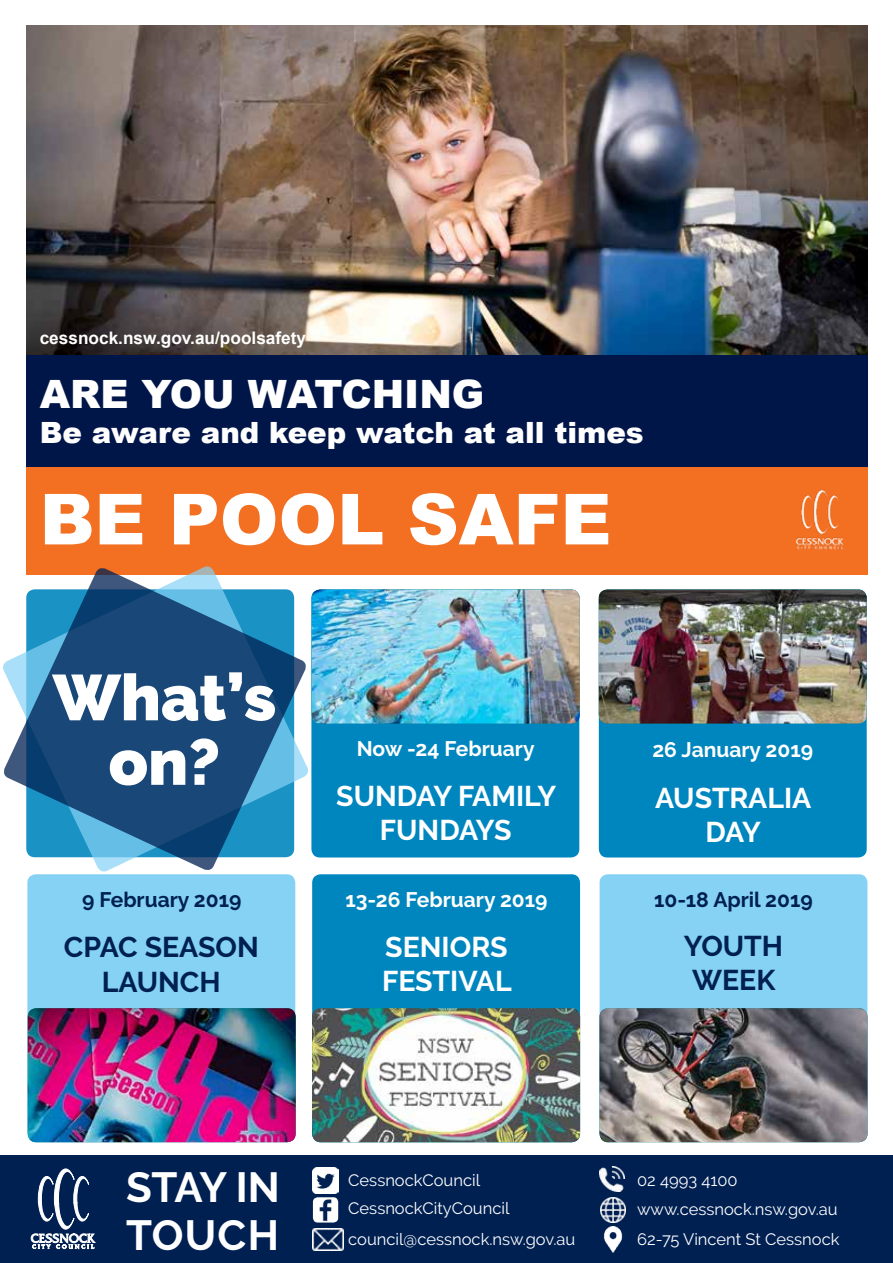
<style>
.page{position:relative;width:893px;height:1263px;background:#fff}
.page>*{position:absolute;margin:0;border:0;box-sizing:border-box;transform-origin:0 0}
.t1{font:900 70.5px "Arial";color:#fff}
.t2{font:900 64.5px/64.5px "Raleway";color:#fff;text-align:center}
.t3{font:700 42px/48px "Raleway";color:#fff}
.t4{font:900 39px "Arial";color:#fff}
.t5{font:900 29.25px "Arial";color:#fff}
.t6{font:700 28.5px/34.2px "Raleway";color:#fff;text-align:center}
.t7{font:700 28.5px/34.2px "Raleway";color:#002052}
.t8{font:700 21px "Raleway";color:#fff}
.t9{font:700 21px "Raleway";color:#002052}
.t10{font:700 17.25px "Arial";color:#fff}
.t11{font:16.5px "Raleway";color:#fff}
</style>
<div class="page">
<div style="left:311px;top:590px;width:268px;height:267px;background:#0086be;border-radius:9px"></div>
<img style="left:312px;top:590px;width:268px;height:133px">
<div style="left:27px;top:874px;width:268px;height:268px;background:#85d2f5;border-radius:9px"></div>
<img style="left:28px;top:1008px;width:268px;height:134px">
<div style="left:600px;top:874px;width:267px;height:268px;background:#85d2f5;border-radius:9px"></div>
<img style="left:26px;top:26px;width:841px;height:330px">
<div style="left:26px;top:356px;width:841px;height:124px;background:#001548"></div>
<div style="left:26px;top:468px;width:841px;height:107px;background:#f36f21"></div>
<img style="left:796px;top:490px;width:48px;height:60px">
<div style="left:0;top:1156px;width:893px;height:107px;background:#002052"></div>
<img style="left:313px;top:1168px;width:25px;height:25px">
<img style="left:313px;top:1197px;width:25px;height:25px">
<svg style="left:30px;top:1168px;width:66px;height:82px"></svg>
<img style="left:600px;top:1166px;width:25px;height:25px">
<img style="left:313px;top:1229px;width:30px;height:21px">
<img style="left:601px;top:1197px;width:25px;height:25px">
<img style="left:603px;top:1227px;width:20px;height:25px">
<div style="left:599px;top:590px;width:268px;height:267px;background:#0086be;border-radius:9px"></div>
<img style="left:599px;top:590px;width:268px;height:133px">
<svg style="left:3px;top:566px;width:305px;height:306px;fill:#194777"></svg>
<div style="left:312px;top:874px;width:268px;height:268px;background:#0086be;border-radius:9px"></div>
<img style="left:312px;top:1008px;width:268px;height:134px">
<img style="left:600px;top:1008px;width:267px;height:134px">
<p class="t10" style="left:40px;top:326px;width:268px">cessnock.nsw.gov.au/poolsafety</p>
<h3 class="t4" style="left:40px;top:366px;width:446px">ARE YOU WATCHING</h3>
<h3 class="t5" style="left:40px;top:412px;width:606px">Be aware and keep watch at all times</h3>
<h1 class="t1" style="left:40px;top:468px;width:573px">BE POOL SAFE</h1>
<h2 class="t2" style="left:53px;top:665px;width:225px">What’s on?</h2>
<p class="t8" style="left:357px;top:736px;width:179px">Now -24 February</p>
<h3 class="t6" style="left:336px;top:779px;width:221px">SUNDAY FAMILY<br>FUNDAYS</h3>
<p class="t8" style="left:652px;top:738px;width:162px">26 January 2019</p>
<h3 class="t6" style="left:655px;top:781px;width:158px">AUSTRALIA<br>DAY</h3>
<p class="t9" style="left:82px;top:888px;width:161px">9 February 2019</p>
<h3 class="t7" style="left:64px;top:930px;width:197px;text-align:center">CPAC SEASON<br>LAUNCH</h3>
<p class="t8" style="left:345px;top:888px;width:204px">13-26 February 2019</p>
<p class="t9" style="left:654px;top:888px;width:160px">10-18 April 2019</p>
<h3 class="t6" style="left:382px;top:930px;width:131px;text-align:left">SENIORS<br>FESTIVAL</h3>
<h3 class="t7" style="left:684px;top:928px;width:101px">YOUTH<br>WEEK</h3>
<h3 class="t3" style="left:126px;top:1163px;width:155px">STAY IN<br>TOUCH</h3>
<p class="t11" style="left:348px;top:1171px;width:133px">CessnockCouncil</p>
<p class="t11" style="left:637px;top:1171px;width:102px">02 4993 4100</p>
<p class="t11" style="left:348px;top:1198px;width:163px">CessnockCityCouncil</p>
<p class="t11" style="left:637px;top:1199px;width:202px">www.cessnock.nsw.gov.au</p>
<p class="t11" style="left:348px;top:1229px;width:229px">council@cessnock.nsw.gov.au</p>
<p class="t11" style="left:637px;top:1229px;width:204px">62-75 Vincent St Cessnock</p>
</div>
